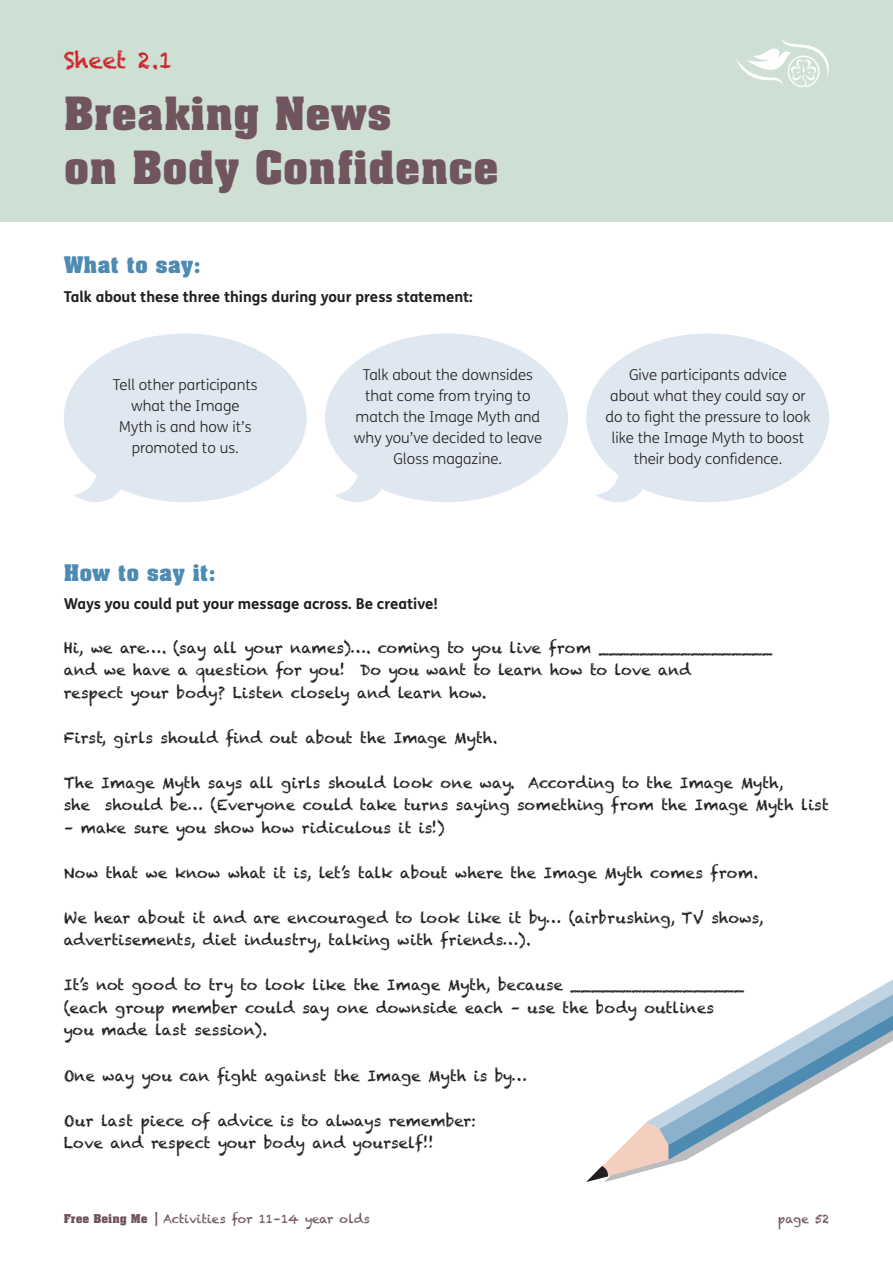
<style>
.page{position:relative;width:893px;height:1263px;background:#fff}
.page>*{position:absolute;margin:0;border:0;box-sizing:border-box;transform-origin:0 0}
.t1{font:700 45px "Aachen BT";color:#70545e}
.t2{font:700 22.5px "Aachen BT";color:#4d8bb2}
.t3{font:22.5px "Chalkduster";color:#d1232a}
.t4{font:15px/22.5px "Chalkduster";color:#231f20}
.t5{font:300 15px/21px "FS Me";color:#231f20;text-align:center}
.t6{font:700 15px "FS Me";color:#231f20}
.t7{font:12px "Chalkduster";color:#70545e}
.s1{font-family:"Aachen BT";font-weight:700}
</style>
<div class="page">
<div style="left:0;top:0;width:893px;height:221px;background:#cedfd4"></div>
<svg style="left:736px;top:39px;width:93px;height:48px"></svg>
<svg style="left:64px;top:333px;width:243px;height:169px"></svg>
<svg style="left:586px;top:333px;width:243px;height:169px"></svg>
<svg style="left:325px;top:333px;width:243px;height:169px"></svg>
<svg style="left:586px;top:979px;width:307px;height:203px"></svg>
<p class="t3" style="left:64px;top:47px;width:110px">Sheet 2.1</p>
<p class="t1" style="left:64px;top:85px;width:329px">Breaking News</p>
<p class="t1" style="left:64px;top:139px;width:436px">on Body Confidence</p>
<p class="t2" style="left:64px;top:251px;width:139px">What to say:</p>
<p class="t6" style="left:64px;top:285px;width:411px">Talk about these three things during your press statement:</p>
<p class="t5" style="left:113px;top:373px;width:146px">Tell other participants what the Image<br>Myth is and how it’s promoted to us.</p>
<p class="t5" style="left:363px;top:364px;width:172px">Talk about the downsides</p>
<p class="t5" style="left:354px;top:385px;width:190px">that come from trying to match the Image Myth and why you’ve decided to leave<br>Gloss magazine.</p>
<p class="t5" style="left:629px;top:364px;width:159px">Give participants advice</p>
<p class="t5" style="left:605px;top:385px;width:207px">about what they could say or do to fight the pressure to look like the Image Myth to boost their body confidence.</p>
<p class="t2" style="left:64px;top:558px;width:154px">How to say it:</p>
<p class="t6" style="left:64px;top:592px;width:376px">Ways you could put your message across. Be creative!</p>
<p class="t4" style="left:64px;top:636px;width:710px">Hi, we are…. (say all your names)…. coming to you live from _________________</p>
<p class="t4" style="left:64px;top:659px;width:629px">and we have a question for you! Do you want to learn how to love and</p>
<p class="t4" style="left:64px;top:681px;width:424px">respect your body? Listen closely and learn how.</p>
<p class="t4" style="left:64px;top:726px;width:435px">First, girls should find out about the Image Myth.</p>
<p class="t4" style="left:64px;top:771px;width:721px">The Image Myth says all girls should look one way. According to the Image Myth,</p>
<p class="t4" style="left:64px;top:794px;width:767px">she should be… (Everyone could take turns saying something from the Image Myth list</p>
<p class="t4" style="left:64px;top:816px;width:382px">– make sure you show how ridiculous it is!)</p>
<p class="t4" style="left:64px;top:861px;width:696px">Now that we know what it is, let’s talk about where the Image Myth comes from.</p>
<p class="t4" style="left:64px;top:906px;width:701px">We hear about it and are encouraged to look like it by… (airbrushing, TV shows, advertisements, diet industry, talking with friends…).</p>
<p class="t4" style="left:64px;top:974px;width:682px">It’s not good to try to look like the Image Myth, because _________________</p>
<p class="t4" style="left:64px;top:996px;width:652px">(each group member could say one downside each – use the body outlines</p>
<p class="t4" style="left:64px;top:1019px;width:205px">you made last session).</p>
<p class="t4" style="left:64px;top:1064px;width:465px">One way you can fight against the Image Myth is by…</p>
<p class="t4" style="left:64px;top:1109px;width:414px">Our last piece of advice is to always remember:</p>
<p class="t4" style="left:64px;top:1131px;width:371px">Love and respect your body and yourself!!</p>
<p class="t7" style="left:64px;top:1211px;width:308px"><span class="s1">Free Being Me</span> | Activities for 11–14 year olds</p>
<p class="t7" style="left:778px;top:1211px;width:53px">page 52</p>
</div>
